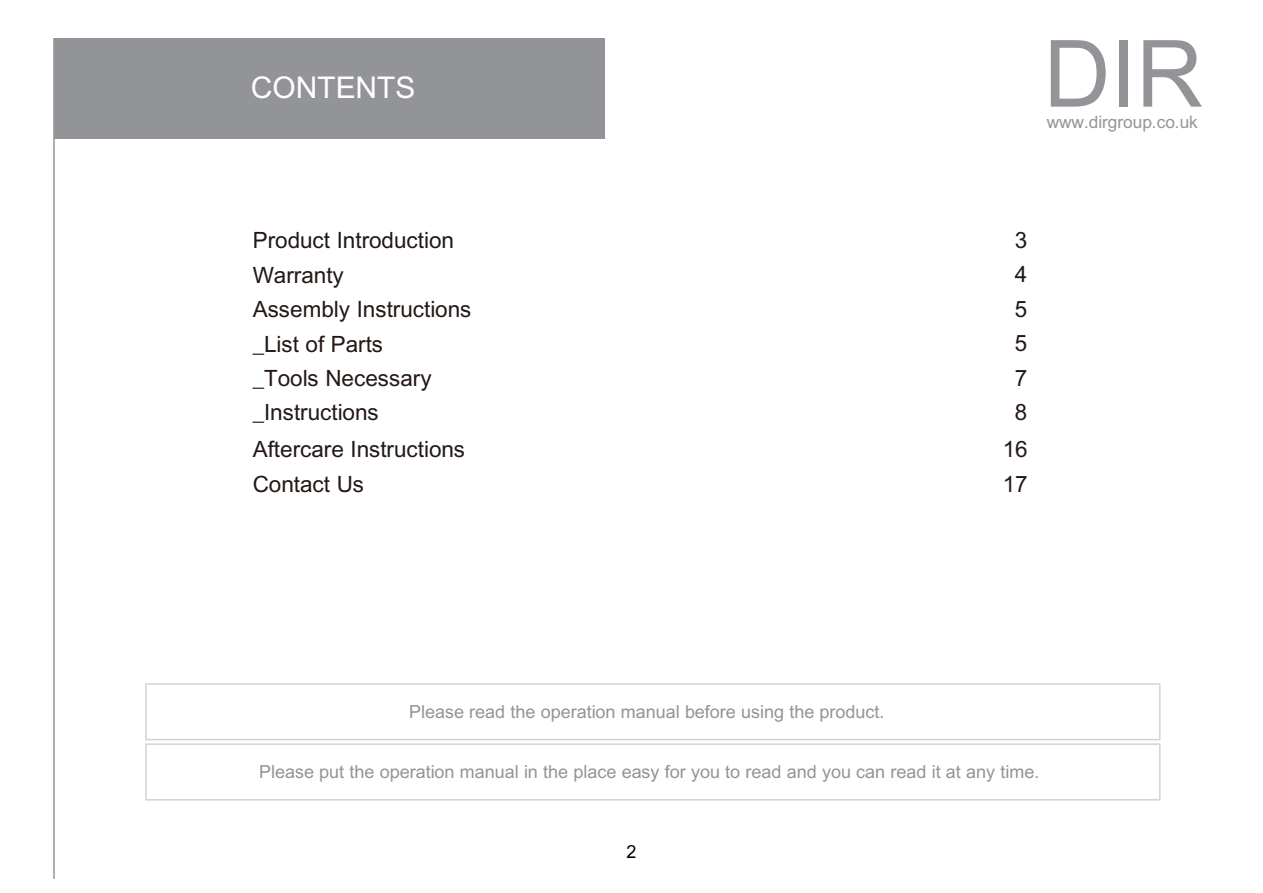
<style>
.page{position:relative;width:1263px;height:893px;background:#fff}
.page>*{position:absolute;margin:0;border:0;box-sizing:border-box;transform-origin:0 0}
.t1{font:93px "+Arial";color:#939498}
.t2{font:30px "+Arial";color:#fff}
.t3{font:22.5px/34.5px "+Arial";color:#221815}
.t4{font:18px "+Arial";color:#939498}
.t5{font:18px "+Arial";color:#040000}
.t6{font:17.25px "+Arial";color:#939498}
</style>
<div class="page">
<div style="left:54px;top:38px;width:551px;height:101px;background:#939498"></div>
<hr style="left:53px;top:38px;width:2px;height:840px;background:#939498">
<div style="left:145px;top:683px;width:1015px;height:57px;border:2px solid #d1d3d4"></div>
<div style="left:145px;top:743px;width:1015px;height:57px;border:2px solid #d1d3d4"></div>
<h2 class="t2" style="left:251px;top:67px;width:166px">CONTENTS</h2>
<p class="t3" style="left:253px;top:223px;width:220px">Product Introduction<br>Warranty<br>Assembly Instructions _List of Parts<br>_Tools Necessary _Instructions</p>
<p class="t3" style="left:253px;top:433px;width:214px">Aftercare Instructions<br>Contact Us</p>
<h1 class="t1" style="left:1043px;top:10px;width:161px">DIR</h1>
<p class="t6" style="left:1047px;top:110px;width:153px">www.dirgroup.co.uk</p>
<p class="t3" style="left:1015px;top:223px;width:14px;text-align:justify">3<br>4<br>5<br>5<br>7<br>8</p>
<p class="t3" style="left:1003px;top:433px;width:26px">16<br>17</p>
<p class="t4" style="left:409px;top:699px;width:477px">Please read the operation manual before using the product.</p>
<p class="t4" style="left:259px;top:759px;width:782px">Please put the operation manual in the place easy for you to read and you can read it at any time.</p>
<p class="t5" style="left:626px;top:839px;width:11px">2</p>
</div>
